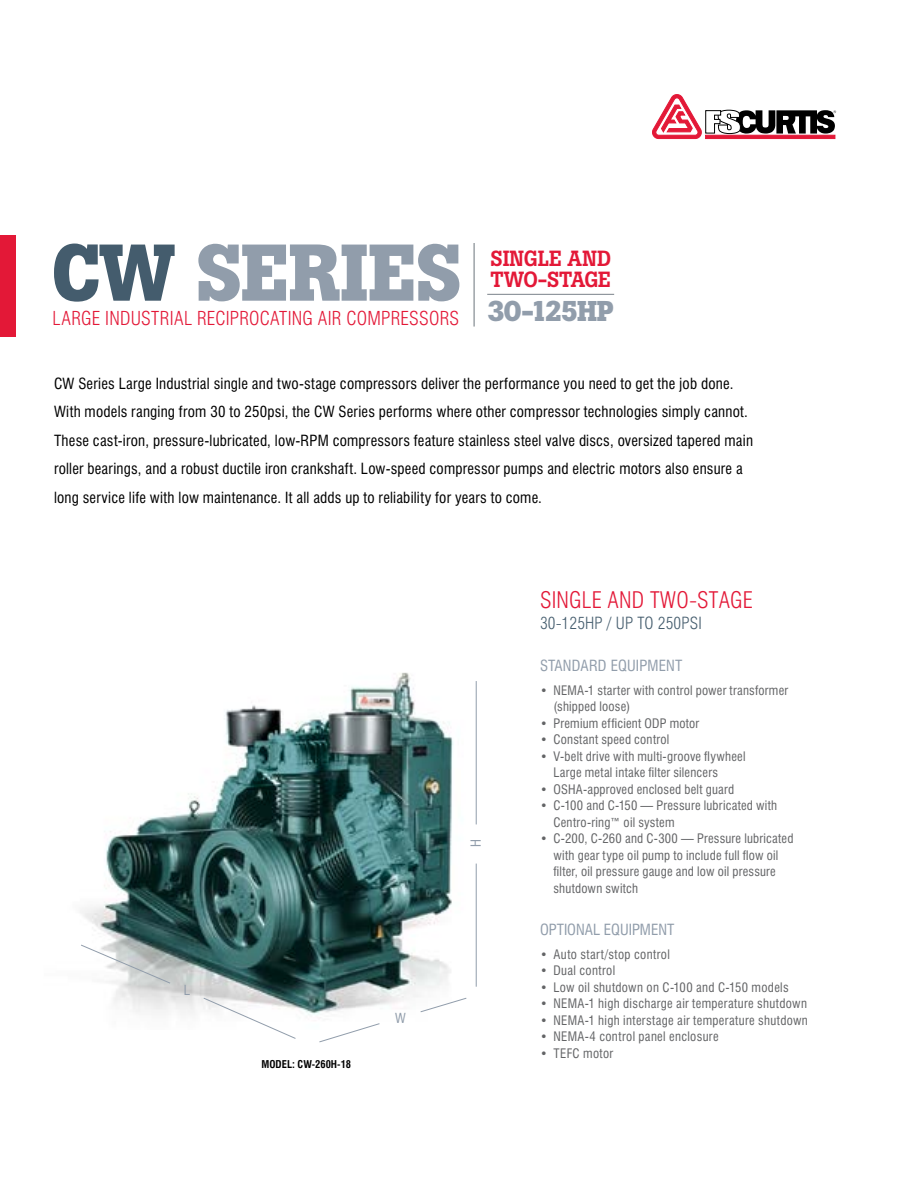
<style>
.page{position:relative;width:918px;height:1188px;background:#fff}
.page>*{position:absolute;margin:0;border:0;box-sizing:border-box;transform-origin:0 0}
.t1{font:700 79.5px "Boton";letter-spacing:-.015em;color:#919dab}
.t2{font:700 28.35px "Boton";letter-spacing:-.055em;color:#919dab}
.t3{font:300 condensed 22.5px "Swiss 721 BT";letter-spacing:.01em;color:#e31837}
.t4{font:500 21.75px/21px "Boton";letter-spacing:-.01em;color:#e31837}
.t5{font:300 condensed 18.9px "Swiss 721 BT";letter-spacing:.015em;color:#e31837}
.t6{font:300 condensed 16.5px "Swiss 721 BT";letter-spacing:.01em;color:#445c6d}
.t7{font:condensed 15px/28.5px "Swiss 721 BT";letter-spacing:.015em;color:#000}
.t8{font:condensed 15px "Swiss 721 BT";color:#919dab}
.t9{font:condensed 13.5px "Swiss 721 BT";color:#919dab}
.t10{font:condensed 12.75px/16.5px "Swiss 721 BT";letter-spacing:.02em;color:#636466}
.t11{font:700 condensed 10.5px "Swiss 721 BT";color:#000}
.s1{color:#445c6d}
</style>
<div class="page">
<img style="left:80px;top:672px;width:397px;height:343px">
<svg style="left:652px;top:94px;width:184px;height:45px"></svg>
<div style="left:471px;top:241px;width:5px;height:87px;background:#000;opacity:.35"></div>
<div style="left:487px;top:291px;width:129px;height:5px;background:#000;opacity:.35"></div>
<div style="left:0;top:236px;width:16px;height:101px;background:#e31837"></div>
<svg style="left:80px;top:944px;width:91px;height:40px"></svg>
<svg style="left:203px;top:998px;width:93px;height:41px"></svg>
<svg style="left:319px;top:1023px;width:61px;height:19px"></svg>
<svg style="left:420px;top:998px;width:47px;height:14px"></svg>
<hr style="left:476px;top:681px;width:1px;height:143px;background:#919dab">
<hr style="left:476px;top:864px;width:1px;height:123px;background:#919dab">
<h1 class="t1" style="left:51px;top:226px;width:412px"><span class="s1">CW</span> SERIES</h1>
<h3 class="t5" style="left:52px;top:307px;width:408px">LARGE INDUSTRIAL RECIPROCATING AIR COMPRESSORS</h3>
<h3 class="t4" style="left:490px;top:248px;width:122px">SINGLE AND<br>TWO-STAGE</h3>
<h2 class="t2" style="left:488px;top:294px;width:128px">30-125HP</h2>
<p class="t7" style="left:54px;top:369px;width:701px">CW Series Large Industrial single and two-stage compressors deliver the performance you need to get the job done.<br>With models ranging from 30 to 250psi, the CW Series performs where other compressor technologies simply cannot.<br>These cast-iron, pressure-lubricated, low-RPM compressors feature stainless steel valve discs, oversized tapered main roller bearings, and a robust ductile iron crankshaft. Low-speed compressor pumps and electric motors also ensure a long service life with low maintenance. It all adds up to reliability for years to come.</p>
<p class="t9" style="left:184px;top:982px;width:8px">L</p>
<p class="t11" style="left:262px;top:1058px;width:91px">MODEL: CW-260H-18</p>
<p class="t9" style="left:395px;top:1010px;width:12px">W</p>
<p class="t9" style="left:468px;top:847px;width:9px;rotate:-90deg">H</p>
<h3 class="t3" style="left:540px;top:587px;width:215px">SINGLE AND TWO-STAGE</h3>
<p class="t6" style="left:540px;top:613px;width:163px">30-125HP / UP TO 250PSI</p>
<p class="t8" style="left:540px;top:657px;width:144px">STANDARD EQUIPMENT</p>
<p class="t10" style="left:554px;top:682px;width:236px;text-indent:-14px">• NEMA-1 starter with control power transformer (shipped loose)</p>
<p class="t10" style="left:540px;top:715px;width:161px">• Premium efficient ODP motor</p>
<p class="t10" style="left:540px;top:732px;width:131px">• Constant speed control</p>
<p class="t10" style="left:554px;top:748px;width:194px;text-indent:-14px">• V-belt drive with multi-groove flywheel<br>Large metal intake filter silencers</p>
<p class="t10" style="left:540px;top:781px;width:196px">• OSHA-approved enclosed belt guard</p>
<p class="t10" style="left:554px;top:797px;width:225px;text-indent:-14px">• C-100 and C-150 — Pressure lubricated with<br>Centro-ring™ oil system</p>
<p class="t10" style="left:554px;top:830px;width:242px;text-indent:-14px">• C-200, C-260 and C-300 — Pressure lubricated with gear type oil pump to include full flow oil filter, oil pressure gauge and low oil pressure shutdown switch</p>
<p class="t8" style="left:540px;top:920px;width:136px">OPTIONAL EQUIPMENT</p>
<p class="t10" style="left:540px;top:946px;width:131px">• Auto start/stop control</p>
<p class="t10" style="left:540px;top:962px;width:77px">• Dual control</p>
<p class="t10" style="left:540px;top:979px;width:250px">• Low oil shutdown on C-100 and C-150 models</p>
<p class="t10" style="left:540px;top:995px;width:269px">• NEMA-1 high discharge air temperature shutdown</p>
<p class="t10" style="left:540px;top:1012px;width:269px">• NEMA-1 high interstage air temperature shutdown</p>
<p class="t10" style="left:540px;top:1028px;width:180px">• NEMA-4 control panel enclosure</p>
<p class="t10" style="left:540px;top:1045px;width:75px">• TEFC motor</p>
</div>
